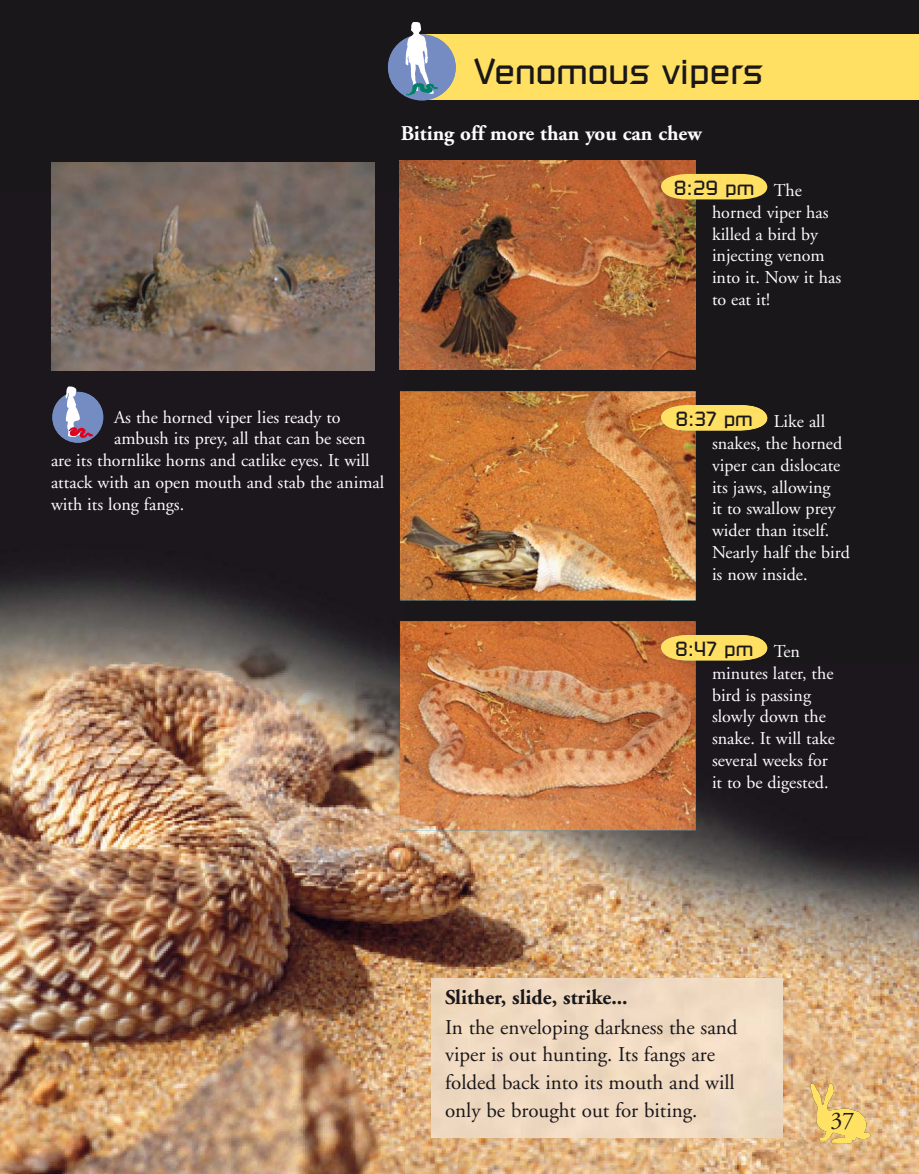
<style>
.page{position:relative;width:919px;height:1174px;background:#fff}
.page>*{position:absolute;margin:0;border:0;box-sizing:border-box;transform-origin:0 0}
.t1{font:36px "Russell Square";color:#1a171b}
.t2{font:24px "Adobe Garamond";color:#1a171b}
.t3{font:21px/27.8px "Adobe Garamond";color:#1a171b}
.t4{font:700 21px "Adobe Garamond";color:#fdfdfd}
.t5{font:20.25px "Russell Square";color:#1a171b}
.t6{font:18px/21.8px "Adobe Garamond";color:#fdfdfd}
.s1{font-weight:700}
</style>
<div class="page">
<div style="left:0;top:0;width:459px;height:192px;background:#1a171b"></div>
<div style="left:459px;top:0;width:459px;height:34px;background:#1a171b"></div>
<div style="left:459px;top:100px;width:459px;height:92px;background:#1a171b"></div>
<img style="left:0;top:192px;width:90px;height:981px">
<img style="left:354px;top:192px;width:52px;height:981px">
<img style="left:670px;top:192px;width:248px;height:786px">
<img style="left:90px;top:370px;width:264px;height:803px">
<div style="left:406px;top:369px;width:264px;height:22px;background:#1a171b"></div>
<div style="left:406px;top:600px;width:264px;height:21px;background:#1a171b"></div>
<img style="left:406px;top:830px;width:264px;height:148px">
<img style="left:406px;top:978px;width:53px;height:195px">
<img style="left:775px;top:978px;width:143px;height:195px">
<img style="left:459px;top:1137px;width:316px;height:36px">
<div style="left:434px;top:34px;width:484px;height:66px;background:#ffe063"></div>
<img style="left:388px;top:36px;width:46px;height:64px">
<img style="left:405px;top:22px;width:29px;height:72px">
<img style="left:406px;top:83px;width:32px;height:12px">
<img style="left:51px;top:162px;width:323px;height:208px">
<img style="left:400px;top:160px;width:295px;height:209px">
<img style="left:400px;top:391px;width:295px;height:209px">
<img style="left:400px;top:621px;width:295px;height:209px">
<img style="left:810px;top:1083px;width:60px;height:60px">
<img style="left:661px;top:405px;width:106px;height:25px">
<img style="left:661px;top:635px;width:106px;height:25px">
<img style="left:52px;top:392px;width:51px;height:25px">
<img style="left:52px;top:417px;width:51px;height:26px">
<img style="left:65px;top:386px;width:16px;height:51px">
<img style="left:69px;top:427px;width:24px;height:11px">
<svg style="left:661px;top:174px;width:106px;height:25px;background:#f0d05c"></svg>
<p class="t1" style="left:474px;top:58px;width:290px">Venomous vipers</p>
<p class="t4" style="left:401px;top:125px;width:302px">Biting off more than you can chew</p>
<p class="t5" style="left:673px;top:180px;width:82px">8:29 pm</p>
<p class="t6" style="left:712px;top:181px;width:131px;text-indent:62px">The horned viper has killed a bird by injecting venom into it. Now it has to eat it!</p>
<p class="t6" style="left:114px;top:407px;width:228px">As the horned viper lies ready to</p>
<p class="t6" style="left:114px;top:429px;width:253px">ambush its prey, all that can be seen</p>
<p class="t6" style="left:51px;top:451px;width:320px">are its thornlike horns and catlike eyes. It will</p>
<p class="t6" style="left:51px;top:473px;width:334px">attack with an open mouth and stab the animal</p>
<p class="t6" style="left:51px;top:494px;width:135px">with its long fangs.</p>
<p class="t5" style="left:675px;top:411px;width:79px">8:37 pm</p>
<p class="t6" style="left:712px;top:412px;width:139px;text-indent:62px">Like all snakes, the horned viper can dislocate its jaws, allowing<br>it to swallow prey wider than itself.<br>Nearly half the bird is now inside.</p>
<p class="t5" style="left:675px;top:641px;width:80px">8:47 pm</p>
<p class="t6" style="left:712px;top:642px;width:124px;text-indent:62px">Ten minutes later, the bird is passing slowly down the snake. It will take several weeks for it to be digested.</p>
<p class="t3" style="left:445px;top:984px;width:294px;line-height:29.8px"><span class="s1">Slither, slide, strike...<br></span>In the enveloping darkness the sand</p>
<p class="t3" style="left:445px;top:1042px;width:291px">viper is out hunting. Its fangs are folded back into its mouth and will only be brought out for biting.</p>
<p class="t2" style="left:830px;top:1110px;width:25px">37</p>
</div>
